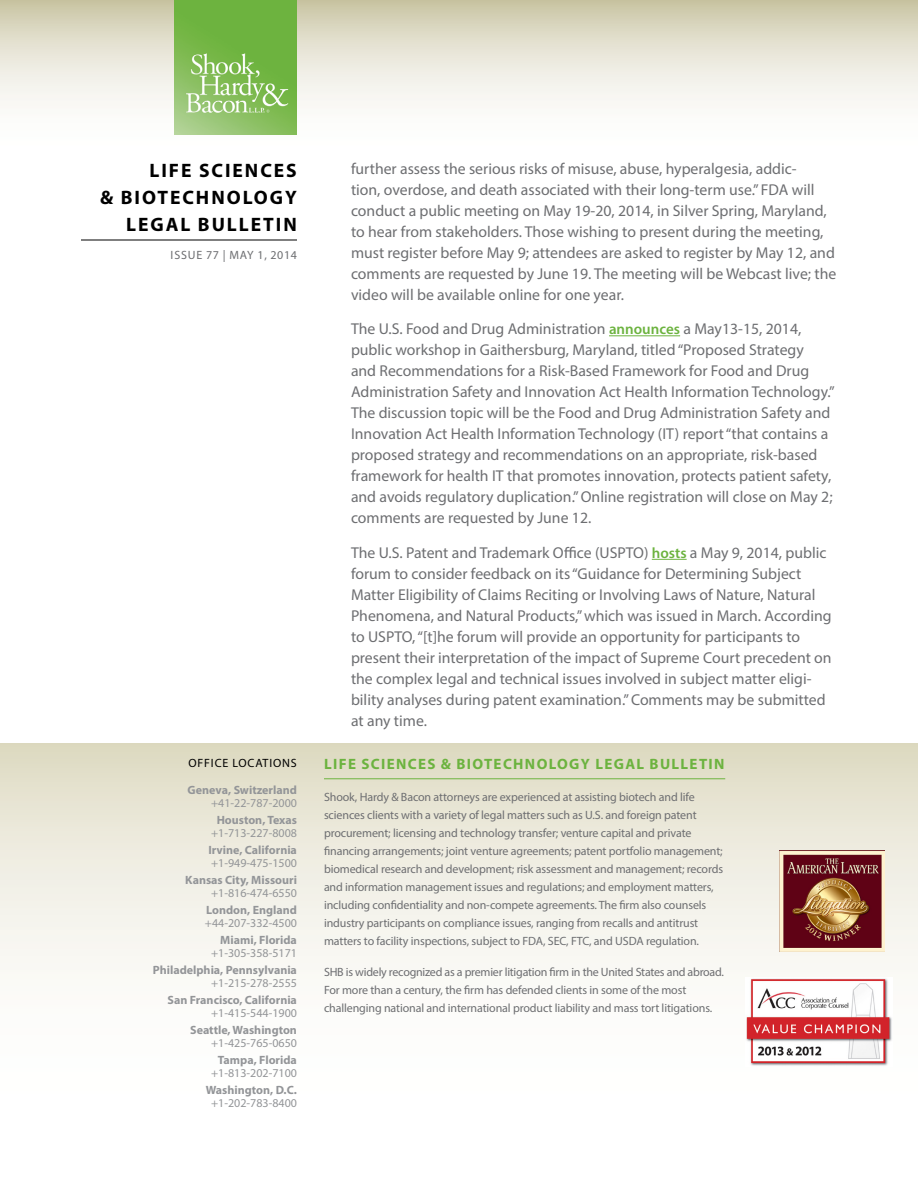
<style>
.page{position:relative;width:918px;height:1188px;background:#fff}
.page>*{position:absolute;margin:0;border:0;box-sizing:border-box;transform-origin:0 0}
.t1{font:700 19.5px "Myriad Pro";letter-spacing:.1em;color:#000}
.t2{font:15.75px/21px "Myriad Pro";color:#6d6e71}
.t3{font:700 15px "Myriad Pro";letter-spacing:.09em;color:#6cb33f}
.t4{font:12px/18px "Myriad Pro";letter-spacing:-.01em;color:#6d6e71}
.t5{font:700 12px "Myriad Pro";color:#939598}
.t6{font:12px "Myriad Pro";color:#939598}
.t7{font:12px "Myriad Pro";letter-spacing:.055em;color:#6d6e71}
.t8{font:12px "Myriad Pro";color:#000}
.s1{font-weight:600;font-size:15px;color:#6cb33f}
</style>
<div class="page">
<svg style="left:0;top:0;width:918px;height:135px"></svg>
<hr style="left:81px;top:240px;width:216px;height:1px;background:#000">
<img style="left:175px;top:0;width:122px;height:135px">
<hr style="left:609px;top:335px;width:71px;height:1px;background:#6cb33f">
<hr style="left:652px;top:559px;width:35px;height:1px;background:#6cb33f">
<div style="left:1px;top:743px;width:917px;height:445px;background:linear-gradient(to bottom,#e4e1ce,#fff)"></div>
<hr style="left:324px;top:778px;width:401px;height:1px;background:#6cb33f">
<img style="left:780px;top:851px;width:105px;height:101px">
<img style="left:745px;top:978px;width:147px;height:89px">
<p class="t1" style="left:150px;top:157px;width:149px">life sciences</p>
<p class="t1" style="left:100px;top:184px;width:198px">&amp; BIOTECHnology</p>
<p class="t1" style="left:126px;top:211px;width:13px">LEG</p>
<p class="t1" style="left:166px;top:211px;width:73px">AL BULLE</p>
<p class="t1" style="left:263px;top:211px;width:23px">TIN</p>
<p class="t7" style="left:171px;top:248px;width:128px">Issue 77 | MAY 1, 2014</p>
<p class="t8" style="left:188px;top:755px;width:8px">offic</p>
<p class="t8" style="left:222px;top:755px;width:18px">e location</p>
<p class="t8" style="left:291px;top:755px;width:7px">s</p>
<p class="t5" style="left:188px;top:782px;width:111px">Geneva, Switzerland</p>
<p class="t6" style="left:211px;top:796px;width:87px">+41-22-787-2000</p>
<p class="t5" style="left:217px;top:812px;width:82px">Houston, Texas</p>
<p class="t6" style="left:211px;top:826px;width:87px">+1-713-227-8008</p>
<p class="t5" style="left:208px;top:842px;width:90px">Irvine, California</p>
<p class="t6" style="left:211px;top:856px;width:87px">+1-949-475-1500</p>
<p class="t5" style="left:185px;top:872px;width:113px">Kansas City, Missouri</p>
<p class="t6" style="left:211px;top:886px;width:87px">+1-816-474-6550</p>
<p class="t5" style="left:206px;top:902px;width:92px">London, England</p>
<p class="t6" style="left:205px;top:916px;width:94px">+44-207-332-4500</p>
<p class="t5" style="left:220px;top:932px;width:78px">Miami, Florida</p>
<p class="t6" style="left:211px;top:946px;width:87px">+1-305-358-5171</p>
<p class="t5" style="left:153px;top:962px;width:146px">Philadelphia, Pennsylvania</p>
<p class="t6" style="left:211px;top:976px;width:87px">+1-215-278-2555</p>
<p class="t5" style="left:167px;top:992px;width:131px">San Francisco, California</p>
<p class="t6" style="left:211px;top:1006px;width:87px">+1-415-544-1900</p>
<p class="t5" style="left:190px;top:1022px;width:108px">Seattle, Washington</p>
<p class="t6" style="left:211px;top:1036px;width:87px">+1-425-765-0650</p>
<p class="t5" style="left:218px;top:1052px;width:81px">Tampa, Florida</p>
<p class="t6" style="left:211px;top:1066px;width:87px">+1-813-202-7100</p>
<p class="t5" style="left:206px;top:1082px;width:93px">Washington, D.C.</p>
<p class="t6" style="left:211px;top:1096px;width:87px">+1-202-783-8400</p>
<p class="t2" style="left:351px;top:158px;width:487px">further assess the serious risks of misuse, abuse, hyperalgesia, addic-<br>tion, overdose, and death associated with their long-term use.” FDA will conduct a public meeting on May 19-20, 2014, in Silver Spring, Maryland, to hear from stakeholders. Those wishing to present during the meeting, must register before May 9; attendees are asked to register by May 12, and comments are requested by June 19. The meeting will be Webcast live; the video will be available online for one year.</p>
<p class="t2" style="left:351px;top:318px;width:485px">The U.S. Food and Drug Administration <span class="s1">announces</span> a May13-15, 2014, public workshop in Gaithersburg, Maryland, titled “Proposed Strategy<br>and Recommendations for a Risk-Based Framework for Food and Drug Administration Safety and Innovation Act Health Information Technology.” The discussion topic will be the Food and Drug Administration Safety and Innovation Act Health Information Technology (IT) report “that contains a proposed strategy and recommendations on an appropriate, risk-based framework for health IT that promotes innovation, protects patient safety, and avoids regulatory duplication.” Online registration will close on May 2; comments are requested by June 12.</p>
<p class="t2" style="left:351px;top:542px;width:482px">The U.S. Patent and Trademark Office (USPTO) <span class="s1">hosts</span> a May 9, 2014, public forum to consider feedback on its “Guidance for Determining Subject Matter Eligibility of Claims Reciting or Involving Laws of Nature, Natural Phenomena, and Natural Products,” which was issued in March. According to USPTO, “[t]he forum will provide an opportunity for participants to present their interpretation of the impact of Supreme Court precedent on the complex legal and technical issues involved in subject matter eligi&shy;bility analyses during patent examination.” Comments may be submitted at any time.</p>
<p class="t3" style="left:324px;top:755px;width:282px">life sciences &amp; BIOTECHnology LEG</p>
<p class="t3" style="left:625px;top:755px;width:56px">AL BULLE</p>
<p class="t3" style="left:699px;top:755px;width:18px">TIN</p>
<p class="t4" style="left:324px;top:788px;width:401px">Shook, Hardy &amp; Bacon attorneys are experienced at assisting biotech and life sciences clients with a variety of legal matters such as U.S. and foreign patent procurement; licensing and technology transfer; venture capital and private financing arrangements; joint venture agreements; patent portfolio management; biomedical research and development; risk assessment and management; records and information management issues and regulations; and employment matters, including confidentiality and non-compete agreements. The firm also counsels industry participants on compliance issues, ranging from recalls and antitrust matters to facility inspections, subject to FDA, SEC, FTC, and US DA regulation.</p>
<p class="t4" style="left:324px;top:963px;width:402px">SHB is widely recognized as a premier litigation firm in the United States and abroad.<br>For more than a century, the firm has defended clients in some of the most challenging national and international product liability and mass tort litigations.</p>
</div>
